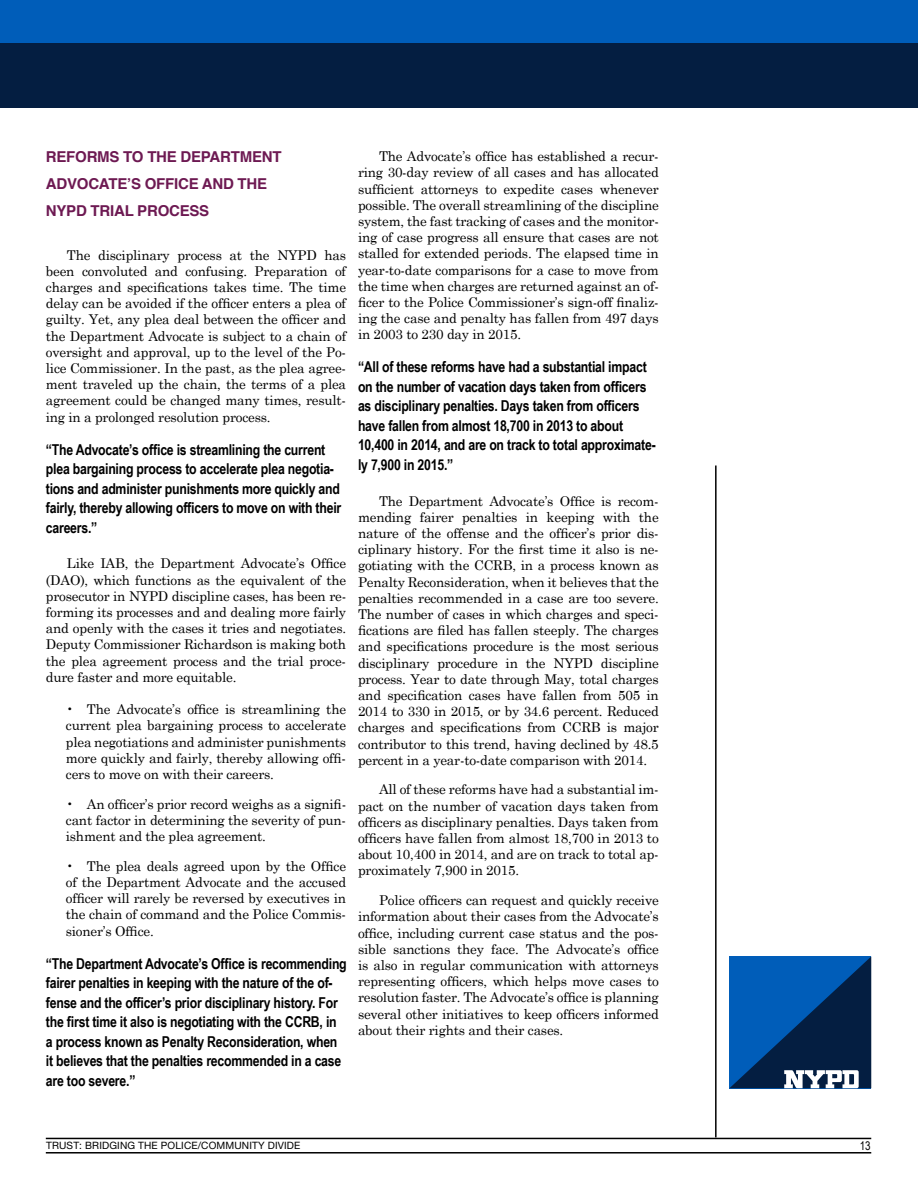
<style>
.page{position:relative;width:918px;height:1188px;background:#fff}
.page>*{position:absolute;margin:0;border:0;box-sizing:border-box;transform-origin:0 0}
.t1{font:700 15px/19.5px "Arial Narrow";letter-spacing:-.015em;color:#000}
.t2{font:700 15px/27px "Helvetica";letter-spacing:-.015em;color:#6d1952}
.t3{font:13.5px/16.2px "Century Schoolbook";letter-spacing:-.015em;color:#000;text-align:justify}
.t4{font:12px "Arial Narrow";color:#000}
.t5{font:10.2px "Helvetica Neue";letter-spacing:.015em;color:#000}
</style>
<div class="page">
<div style="left:0;top:0;width:918px;height:108px;background:#005db9"></div>
<div style="left:0;top:43px;width:918px;height:65px;background:#041e41"></div>
<hr style="left:46px;top:1138px;width:825px;height:1px;background:#000">
<hr style="left:46px;top:1152px;width:825px;height:2px;background:#000">
<hr style="left:715px;top:466px;width:2px;height:671px;background:#000">
<svg style="left:729px;top:956px;width:142px;height:132px;background:#0d4886"></svg>
<p class="t2" style="left:46px;top:144px;width:237px">REFORMS TO THE DEPARTMENT<br>ADVOCATE’S OFFICE AND THE<br>NYPD TRIAL PROCESS</p>
<p class="t3" style="left:46px;top:246px;width:302px;text-indent:21px">The disciplinary process at the NYPD has been convoluted and confusing. Preparation of charges and specifications takes time. The time delay can be avoided if the officer enters a plea of guilty. Yet, any plea deal between the officer and the Department Advocate is subject to a chain of oversight and approval, up to the level of the Po&shy;lice Commissioner. In the past, as the plea agree&shy;ment traveled up the chain, the terms of a plea agreement could be changed many times, result&shy;ing in a prolonged resolution process.</p>
<p class="t1" style="left:46px;top:439px;width:297px">“The Advocate’s office is streamlining the current plea bargaining process to accelerate plea negotia&shy;tions and administer punishments more quickly and fairly, thereby allowing officers to move on with their careers.”</p>
<p class="t3" style="left:46px;top:555px;width:302px;text-indent:21px">Like IAB, the Department Advocate’s Office (DAO), which functions as the equivalent of the prosecutor in NYPD discipline cases, has been re&shy;forming its processes and and dealing more fairly and openly with the cases it tries and negotiates.<br>Deputy Commissioner Richardson is making both the plea agreement process and the trial proce&shy;dure faster and more equitable.</p>
<p class="t3" style="left:66px;top:701px;width:282px">• The Advocate’s office is streamlining the current plea bargaining process to accelerate plea negotiations and administer punishments more quickly and fairly, thereby allowing offi&shy;cers to move on with their careers.</p>
<p class="t3" style="left:66px;top:795px;width:282px">• An officer’s prior record weighs as a signifi&shy;cant factor in determining the severity of pun&shy;ishment and the plea agreement.</p>
<p class="t3" style="left:66px;top:857px;width:282px">• The plea deals agreed upon by the Office of the Department Advocate and the accused officer will rarely be reversed by executives in the chain of command and the Police Commis&shy;sioner’s Office.</p>
<p class="t1" style="left:46px;top:953px;width:302px">“The Department Advocate’s Office is recommending fairer penalties in keeping with the nature of the of&shy;fense and the officer’s prior disciplinary history. For the first time it also is negotiating with the CCRB, in a process known as Penalty Reconsideration, when it believes that the penalties recommended in a case are too severe.”</p>
<p class="t3" style="left:358px;top:148px;width:302px;text-indent:21px">The Advocate’s office has established a recur&shy;ring 30-day review of all cases and has allocated sufficient attorneys to expedite cases whenever possible. The overall streamlining of the discipline system, the fast tracking of cases and the monitor&shy;ing of case progress all ensure that cases are not stalled for extended periods. The elapsed time in year-to-date comparisons for a case to move from the time when charges are returned against an of&shy;ficer to the Police Commissioner’s sign-off finaliz&shy;ing the case and penalty has fallen from 497 days in 2003 to 230 day in 2015.</p>
<p class="t1" style="left:358px;top:357px;width:299px">“All of these reforms have had a substantial impact on the number of vacation days taken from officers as disciplinary penalties. Days taken from officers have fallen from almost 18,700 in 2013 to about 10,400 in 2014, and are on track to total approximate&shy;ly 7,900 in 2015.”</p>
<p class="t3" style="left:358px;top:492px;width:302px;text-indent:21px">The Department Advocate’s Office is recom&shy;mending fairer penalties in keeping with the nature of the offense and the officer’s prior dis&shy;ciplinary history. For the first time it also is ne&shy;gotiating with the CCRB, in a process known as Penalty Reconsideration, when it believes that the penalties recommended in a case are too severe.<br>The number of cases in which charges and speci&shy;fications are filed has fallen steeply. The charges and specifications procedure is the most serious disciplinary procedure in the NYPD discipline process. Year to date through May, total charges and specification cases have fallen from 505 in 2014 to 330 in 2015, or by 34.6 percent. Reduced charges and specifications from CCRB is major contributor to this trend, having declined by 48.5 percent in a year-to-date comparison with 2014.</p>
<p class="t3" style="left:358px;top:781px;width:302px;text-indent:21px">All of these reforms have had a substantial im&shy;pact on the number of vacation days taken from officers as disciplinary penalties. Days taken from officers have fallen from almost 18,700 in 2013 to about 10,400 in 2014, and are on track to total ap&shy;proximately 7,900 in 2015.</p>
<p class="t3" style="left:358px;top:892px;width:302px;text-indent:21px">Police officers can request and quickly receive information about their cases from the Advocate’s office, including current case status and the pos&shy;sible sanctions they face. The Advocate’s office is also in regular communication with attorneys representing officers, which helps move cases to resolution faster. The Advocate’s office is planning several other initiatives to keep officers informed about their rights and their cases.</p>
<p class="t5" style="left:46px;top:1138px;width:256px">TRUST: BRIDGING THE POLICE/COMMUNITY DIVIDE</p>
<p class="t4" style="left:860px;top:1137px;width:12px">13</p>
</div>
